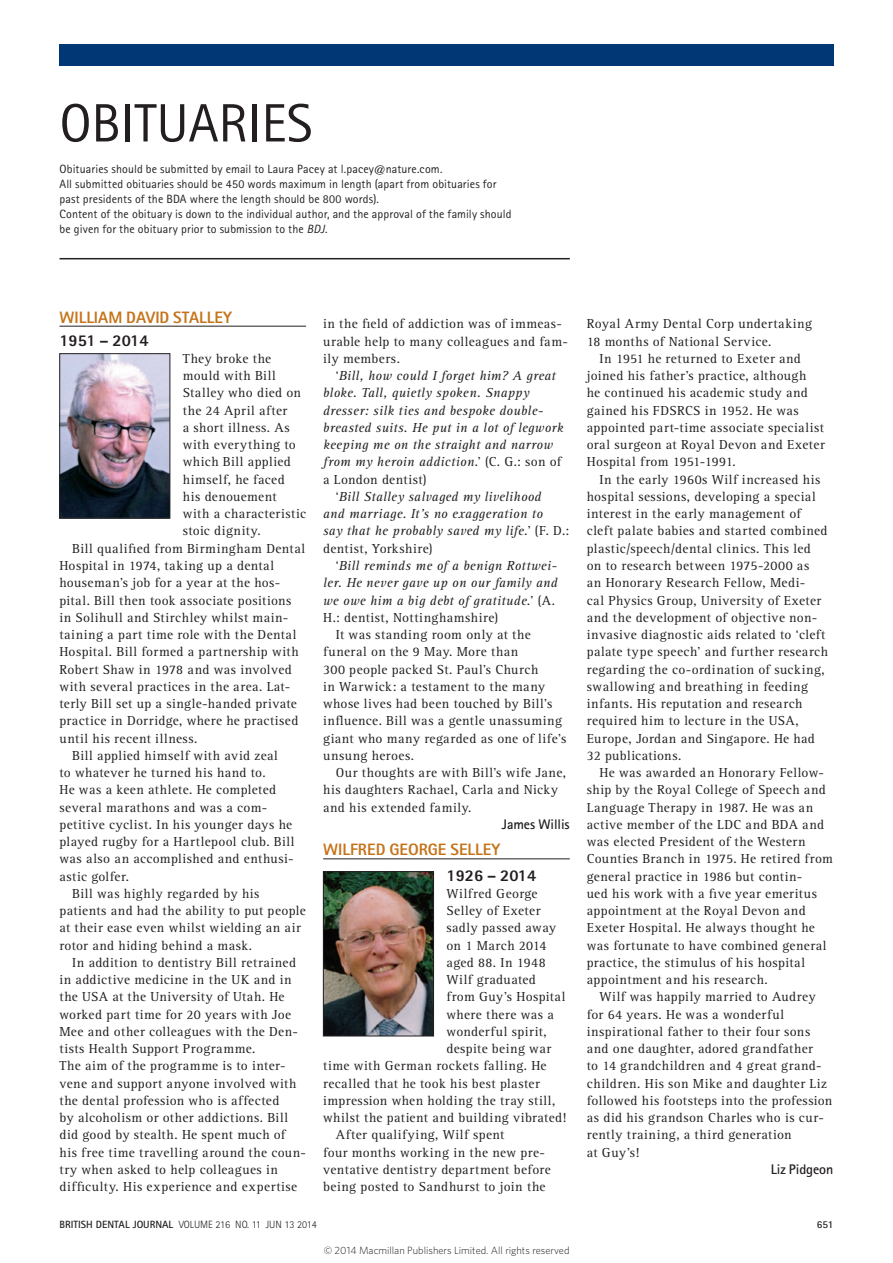
<style>
.page{position:relative;width:893px;height:1263px;background:#fff}
.page>*{position:absolute;margin:0;border:0;box-sizing:border-box;transform-origin:0 0}
.t1{font:54px "Rotis Sans Serif Std";color:#231f20}
._1_BDJ_letters_headi{font:800 16.5px "Rotis Sans Serif Std";color:#c57319}
._1_BDJ_letters_headi-2{font:800 16.5px "Rotis Sans Serif Std";color:#231f20}
._1_BDJ_obits_author{font:700 13.95px "Rotis Sans Serif Std";letter-spacing:-.005em;color:#231f20}
._1_BDJ_body_fullout{font:13.5px/17.2px "Rotis Serif Std";letter-spacing:.03em;color:#231f20}
._1_BDJ_body_fullout-2{font:italic 13.5px/17.2px "Rotis Serif Std";letter-spacing:.02em;color:#231f20}
._1_BDJ_in_brief{font:12px/15px "Rotis Sans Serif Std";letter-spacing:.01em;color:#231f20}
.t2{font:300 10.5px "Whitney";color:#1d1d1b}
.t3{font:300 10.5px "Rotis Sans Serif Std";color:#231f20}
.t4{font:700 10.5px "Rotis Sans Serif Std";color:#231f20}
.s1{font-style:italic}
.s2{font-style:normal}
.s3{font-weight:700}
</style>
<div class="page">
<hr style="left:59px;top:326px;width:247px;height:1px;background:#231f20">
<hr style="left:323px;top:858px;width:247px;height:1px;background:#231f20">
<img style="left:62px;top:355px;width:106px;height:161px">
<div style="left:60px;top:353px;width:110px;height:165px;border:1px solid #231f20"></div>
<img style="left:325px;top:873px;width:107px;height:161px">
<div style="left:323px;top:871px;width:111px;height:165px;border:1px solid #231f20"></div>
<hr style="left:60px;top:258px;width:510px;height:1px;background:#231f20">
<div style="left:60px;top:45px;width:774px;height:21px;background:#013775"></div>
<p class="t1" style="left:60px;top:91px;width:254px">OBITUARIES</p>
<p class="_1_BDJ_in_brief" style="left:60px;top:162px;width:453px">Obituaries should be submitted by email to Laura Pacey at l.pacey@nature.com.<br>All submitted obituaries should be 450 words maximum in length (apart from obituaries for past presidents of the BDA where the length should be 800 words).<br>Content of the obituary is down to the individual author, and the approval of the family should be given for the obituary prior to submission to the <span class="s1">BDJ</span>.</p>
<p class="_1_BDJ_letters_headi" style="left:59px;top:306px;width:174px">WILLIAM DAVID STALLEY</p>
<p class="_1_BDJ_letters_headi-2" style="left:59px;top:330px;width:91px">1951 – 2014</p>
<p class="_1_BDJ_body_fullout" style="left:183px;top:350px;width:125px">They broke the mould with Bill<br>Stalley who died on the 24 April after<br>a short illness. As with everything to which Bill applied himself, he faced<br>his denouement with a characteristic stoic dignity.</p>
<p class="_1_BDJ_body_fullout" style="left:59px;top:540px;width:247px;text-indent:13px">Bill qualified from Birmingham Dental Hospital in 1974, taking up a dental houseman’s job for a year at the hos&shy;pital. Bill then took associate positions in Solihull and Stirchley whilst main&shy;taining a part time role with the Dental Hospital. Bill formed a partnership with Robert Shaw in 1978 and was involved with several practices in the area. Lat&shy;terly Bill set up a single-handed private practice in Dorridge, where he practised until his recent illness.</p>
<p class="_1_BDJ_body_fullout" style="left:59px;top:747px;width:237px;text-indent:13px">Bill applied himself with avid zeal<br>to whatever he turned his hand to.<br>He was a keen athlete. He completed several marathons and was a com&shy;petitive cyclist. In his younger days he played rugby for a Hartlepool club. Bill was also an accomplished and enthusi&shy;astic golfer.</p>
<p class="_1_BDJ_body_fullout" style="left:59px;top:885px;width:248px;text-indent:13px">Bill was highly regarded by his patients and had the ability to put people at their ease even whilst wielding an air rotor and hiding behind a mask.</p>
<p class="_1_BDJ_body_fullout" style="left:59px;top:954px;width:248px;text-indent:13px">In addition to dentistry Bill retrained in addictive medicine in the UK and in the USA at the University of Utah. He worked part time for 20 years with Joe Mee and other colleagues with the Den&shy;tists Health Support Programme.<br>The aim of the programme is to inter&shy;vene and support anyone involved with the dental profession who is affected<br>by alcoholism or other addictions. Bill did good by stealth. He spent much of his free time travelling around the coun&shy;try when asked to help colleagues in difficulty. His experience and expertise</p>
<p class="_1_BDJ_body_fullout" style="left:323px;top:316px;width:246px">in the field of addiction was of immeas&shy;urable help to many colleagues and fam&shy;ily members.</p>
<p class="_1_BDJ_body_fullout-2" style="left:323px;top:368px;width:242px;text-indent:13px"><span class="s2">‘</span>Bill, how could I forget him? A great bloke. Tall, quietly spoken. Snappy dresser: silk ties and bespoke double&shy;breasted suits. He put in a lot of legwork keeping me on the straight and narrow from my heroin addiction<span class="s2">.’ (C. G.: son of a London dentist)</span></p>
<p class="_1_BDJ_body_fullout-2" style="left:323px;top:488px;width:248px;text-indent:13px"><span class="s2">‘</span>Bill Stalley salvaged my livelihood<br>and marriage. It’s no exaggeration to<br>say that he probably saved my life.<span class="s2">’ (F. D.: dentist, Yorkshire)</span></p>
<p class="_1_BDJ_body_fullout-2" style="left:323px;top:557px;width:236px;text-indent:13px"><span class="s2">‘</span>Bill reminds me of a benign Rottwei&shy;ler. He never gave up on our family and we owe him a big debt of gratitude.<span class="s2">’ (A.<br>H.: dentist, Nottinghamshire)</span></p>
<p class="_1_BDJ_body_fullout" style="left:323px;top:626px;width:245px;text-indent:13px">It was standing room only at the funeral on the 9 May. More than<br>300 people packed St. Paul’s Church<br>in Warwick: a testament to the many whose lives had been touched by Bill’s influence. Bill was a gentle unassuming giant who many regarded as one of life’s unsung heroes.</p>
<p class="_1_BDJ_body_fullout" style="left:323px;top:764px;width:244px;text-indent:13px">Our thoughts are with Bill’s wife Jane, his daughters Rachael, Carla and Nicky and his extended family.</p>
<p class="_1_BDJ_obits_author" style="left:502px;top:815px;width:69px">James Willis</p>
<p class="_1_BDJ_letters_headi" style="left:323px;top:839px;width:179px">WILFRED GEORGE SELLEY</p>
<p class="_1_BDJ_letters_headi-2" style="left:446px;top:864px;width:91px">1926 – 2014</p>
<p class="_1_BDJ_body_fullout" style="left:446px;top:885px;width:93px">Wilfred George</p>
<p class="_1_BDJ_body_fullout" style="left:446px;top:902px;width:95px">Selley of Exeter</p>
<p class="_1_BDJ_body_fullout" style="left:446px;top:919px;width:111px">sadly passed away</p>
<p class="_1_BDJ_body_fullout" style="left:446px;top:937px;width:101px">on 1 March 2014</p>
<p class="_1_BDJ_body_fullout" style="left:446px;top:954px;width:101px">aged 88. In 1948</p>
<p class="_1_BDJ_body_fullout" style="left:446px;top:971px;width:91px">Wilf graduated</p>
<p class="_1_BDJ_body_fullout" style="left:446px;top:988px;width:121px">from Guy’s Hospital</p>
<p class="_1_BDJ_body_fullout" style="left:446px;top:1006px;width:109px">where there was a</p>
<p class="_1_BDJ_body_fullout" style="left:446px;top:1023px;width:102px">wonderful spirit,</p>
<p class="_1_BDJ_body_fullout" style="left:446px;top:1040px;width:106px">despite being war</p>
<p class="_1_BDJ_body_fullout" style="left:323px;top:1057px;width:225px">time with German rockets falling. He</p>
<p class="_1_BDJ_body_fullout" style="left:323px;top:1075px;width:218px">recalled that he took his best plaster</p>
<p class="_1_BDJ_body_fullout" style="left:323px;top:1092px;width:234px">impression when holding the tray still,</p>
<p class="_1_BDJ_body_fullout" style="left:323px;top:1109px;width:245px">whilst the patient and building vibrated!</p>
<p class="_1_BDJ_body_fullout" style="left:323px;top:1126px;width:229px;text-indent:13px">After qualifying, Wilf spent<br>four months working in the new pre&shy;ventative dentistry department before being posted to Sandhurst to join the</p>
<p class="_1_BDJ_body_fullout" style="left:587px;top:316px;width:227px">Royal Army Dental Corp undertaking<br>18 months of National Service.</p>
<p class="_1_BDJ_body_fullout" style="left:587px;top:350px;width:239px;text-indent:13px">In 1951 he returned to Exeter and joined his father’s practice, although<br>he continued his academic study and gained his FDSRCS in 1952. He was appointed part-time associate specialist oral surgeon at Royal Devon and Exeter Hospital from 1951-1991.</p>
<p class="_1_BDJ_body_fullout" style="left:587px;top:471px;width:243px;text-indent:13px">In the early 1960s Wilf increased his hospital sessions, developing a special interest in the early management of cleft palate babies and started combined plastic/speech/dental clinics. This led on to research between 1975-2000 as<br>an Honorary Research Fellow, Medi-<br>cal Physics Group, University of Exeter and the development of objective non&shy;invasive diagnostic aids related to ‘cleft palate type speech’ and further research regarding the co-ordination of sucking, swallowing and breathing in feeding infants. His reputation and research required him to lecture in the USA, Europe, Jordan and Singapore. He had 32 publications.</p>
<p class="_1_BDJ_body_fullout" style="left:587px;top:764px;width:248px;text-indent:13px">He was awarded an Honorary Fellow&shy;ship by the Royal College of Speech and Language Therapy in 1987. He was an active member of the LDC and BDA and was elected President of the Western Counties Branch in 1975. He retired from general practice in 1986 but contin-<br>ued his work with a five year emeritus appointment at the Royal Devon and Exeter Hospital. He always thought he was fortunate to have combined general practice, the stimulus of his hospital appointment and his research.</p>
<p class="_1_BDJ_body_fullout" style="left:587px;top:988px;width:247px;text-indent:13px">Wilf was happily married to Audrey for 64 years. He was a wonderful inspirational father to their four sons and one daughter, adored grandfather<br>to 14 grandchildren and 4 great grand&shy;children. His son Mike and daughter Liz followed his footsteps into the profession as did his grandson Charles who is cur&shy;rently training, a third generation<br>at Guy’s!</p>
<p class="_1_BDJ_obits_author" style="left:771px;top:1160px;width:64px">Liz Pidgeon</p>
<p class="t3" style="left:60px;top:1218px;width:259px"><span class="s3">BRITISH DENTAL JOURNAL</span> VOLUME 216 NO. 11 JUN 13 2014</p>
<p class="t4" style="left:817px;top:1217px;width:18px">651</p>
<p class="t2" style="left:324px;top:1243px;width:247px">© 2014 Macmillan Publishers Limited. All rights reserved</p>
</div>
